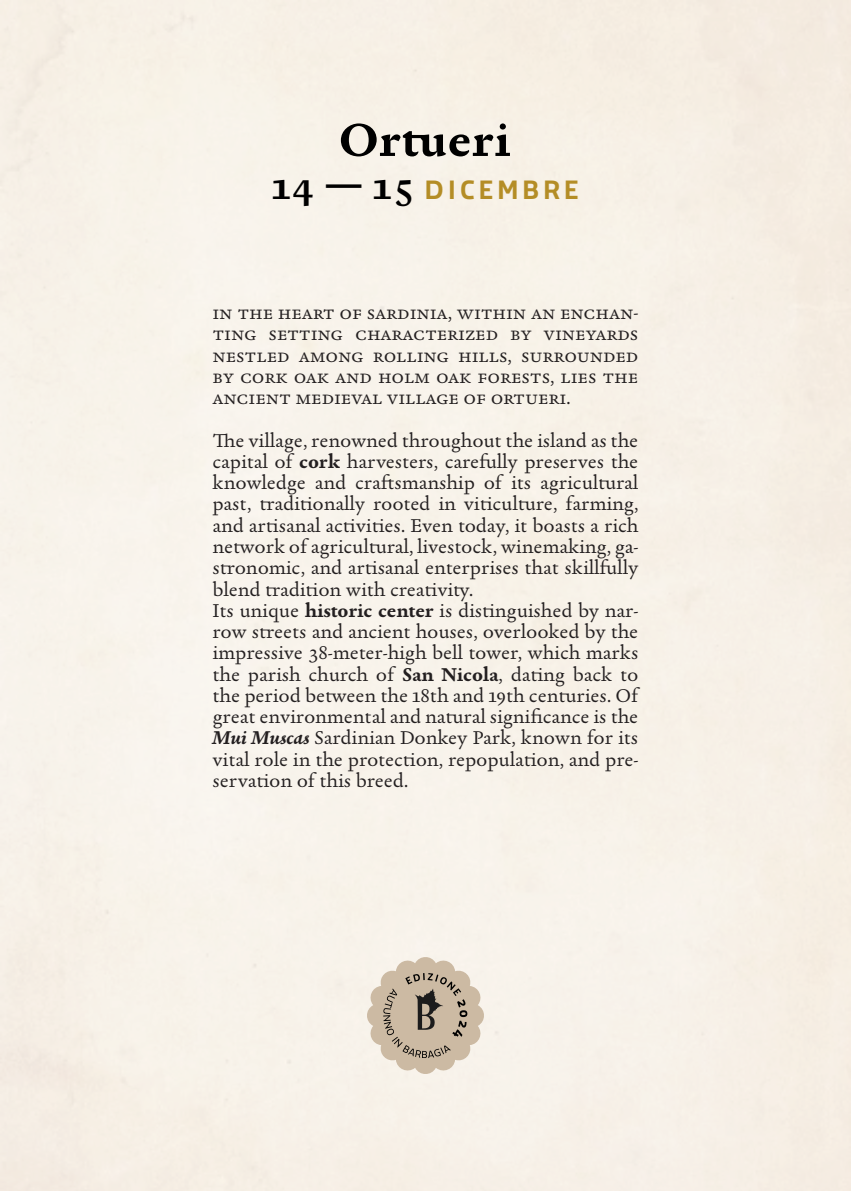
<style>
.page{position:relative;width:851px;height:1191px;background:#fff}
.page>*{position:absolute;margin:0;border:0;box-sizing:border-box;transform-origin:0 0}
.t1{font:700 50px "Garalda";color:#000}
.t2{font:700 28px "Macho Modular";letter-spacing:.145em;color:#b48d26}
.t3{font:20px/21.2px "Garalda";letter-spacing:-.01em;color:#231f20;text-align:justify}
.s1{font-family:"Garalda";font-size:40px;color:#000}
.s2{font-weight:700}
.s3{font-weight:700;font-style:italic}
</style>
<div class="page">
<svg style="left:365px;top:955px;width:121px;height:121px"></svg>
<p class="t1" style="left:339px;top:107px;width:173px">Ortueri</p>
<p class="t2" style="left:270px;top:172px;width:310px"><span class="s1">14 —15</span> DICEMBRE</p>
<p class="t3" style="left:212px;top:302px;width:427px">in the heart of sardinia, within an enchan&shy;ting setting characterized by vineyards nestled among rolling hills, surrounded by cork oak and holm oak forests, lies the ancient medieval village of ortueri.</p>
<p class="t3" style="left:212px;top:430px;width:427px">The village, renowned throughout the island as the capital of <span class="s2">cork</span> harvesters, carefully preserves the knowledge and craftsmanship of its agricultural past, traditionally rooted in viticulture, farming, and artisanal activities. Even today, it boasts a rich network of agricultural, livestock, winemaking, ga&shy;stronomic, and artisanal enterprises that skillfully blend tradition with creativity.</p>
<p class="t3" style="left:212px;top:600px;width:429px">Its unique <span class="s2">historic center</span> is distinguished by nar&shy;row streets and ancient houses, overlooked by the impressive 38-meter-high bell tower, which marks the parish church of <span class="s2">San Nicola</span>, dating back to the period between the 18th and 19th centuries. Of great environmental and natural significance is the <span class="s3">Mui Muscas</span> Sardinian Donkey Park, known for its vital role in the protection, repopulation, and pre&shy;servation of this breed.</p>
</div>
